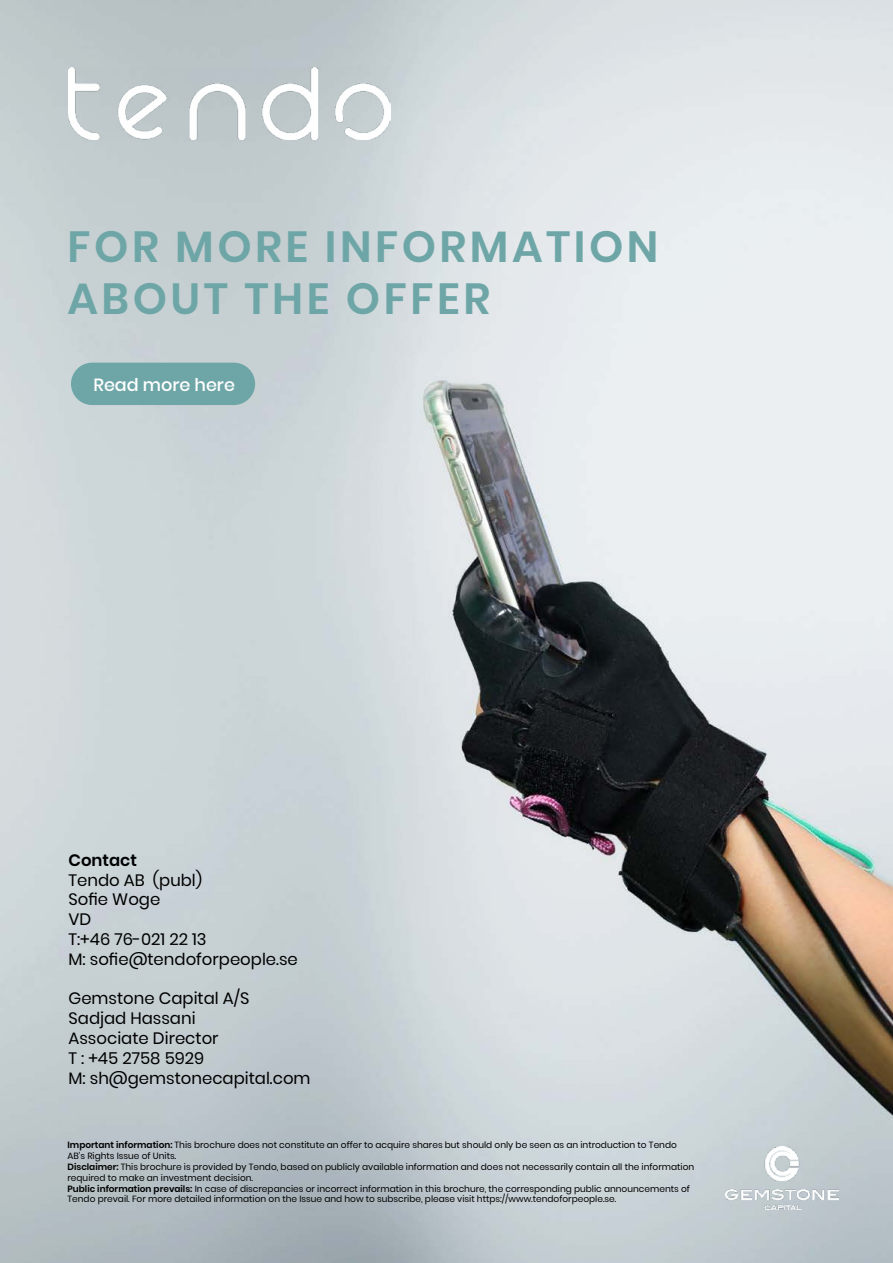
<style>
.page{position:relative;width:893px;height:1263px;background:#fff}
.page>*{position:absolute;margin:0;border:0;box-sizing:border-box;transform-origin:0 0}
.t1{font:600 43.5px/52.2px "Poppins";letter-spacing:.08em;color:#6ea6a7}
.t2{font:500 17.55px "Poppins";color:#fff}
.t3{font:16.5px/19.8px "Poppins";color:#000}
.t4{font:600 16.5px "Poppins";color:#000}
.t5{font:9px/10.8px "Poppins";color:#000}
.s1{font-weight:600}
</style>
<div class="page">
<img style="left:0;top:0;width:893px;height:1263px">
<div style="left:71px;top:363px;width:184px;height:42px;background:#6ea6a7;border-radius:21px"></div>
<img style="left:68px;top:68px;width:323px;height:71px">
<img style="left:725px;top:1147px;width:114px;height:62px">
<h1 class="t1" style="left:68px;top:221px;width:592px">FOR MORE INFORMATION<br>ABOUT THE OFFER</h1>
<h2 class="t2" style="left:94px;top:374px;width:143px">Read more here</h2>
<h3 class="t4" style="left:69px;top:850px;width:70px">Contact</h3>
<h3 class="t3" style="left:69px;top:870px;width:231px">Tendo AB (publ)<br>Sofie Woge<br>VD<br>T:+46 76-021 22 13<br>M: sofie@tendoforpeople.se</h3>
<h3 class="t3" style="left:69px;top:989px;width:244px">Gemstone Capital A/S<br>Sadjad Hassani<br>Associate Director<br>T : +45 2758 5929<br>M: sh@gemstonecapital.com</h3>
<p class="t5" style="left:68px;top:1140px;width:628px"><span class="s1">Important information:</span> This brochure does not constitute an offer to acquire shares but should only be seen as an introduction to Tendo AB’s Rights Issue of Units.<br><span class="s1">Disclaimer:</span> This brochure is provided by Tendo, based on publicly available information and does not necessarily contain all the information required to make an investment decision.<br><span class="s1">Public information prevails:</span> In case of discrepancies or incorrect information in this brochure, the corresponding public announcements of Tendo prevail. For more detailed information on the Issue and how to subscribe, please visit https://www.tendoforpeople.se.</p>
</div>
